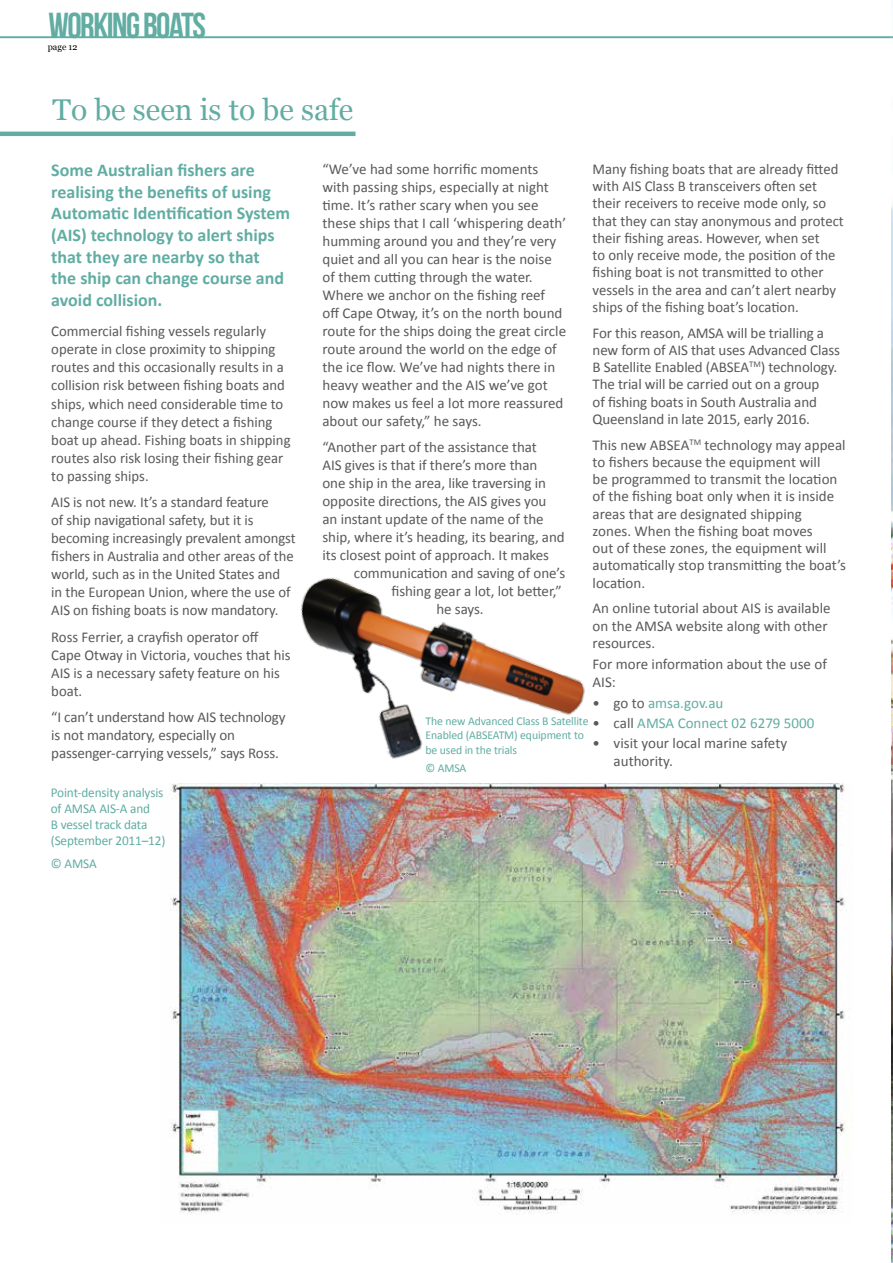
<style>
.page{position:relative;width:893px;height:1263px;background:#fff}
.page>*{position:absolute;margin:0;border:0;box-sizing:border-box;transform-origin:0 0}
.t1{font:36.15px "Bebas Neue";letter-spacing:-.04em;color:#61ada3}
.t2{font:30px "Georgia";color:#61ada3}
.t3{font:700 18px/21.6px "Calibri";color:#61ada3}
.t4{font:15px/18px "Calibri";color:#58595b}
.t5{font:15px "Calibri";color:#61ada3}
.t6{font:13.5px/16.2px "Calibri";letter-spacing:-.01em;color:#61ada3}
.t7{font:12px/14.4px "Calibri";letter-spacing:-.01em;color:#61ada3}
.t8{font:9px "Georgia";color:#000}
.s1{color:#58595b}
</style>
<div class="page">
<img style="left:891px;top:38px;width:2px;height:1225px">
<hr style="left:0;top:36px;width:891px;height:2px;background:#61ada3">
<hr style="left:0;top:132px;width:355px;height:4px;background:#61ada3">
<img style="left:170px;top:784px;width:676px;height:430px">
<img style="left:252px;top:577px;width:361px;height:248px">
<h1 class="t1" style="left:49px;top:5px;width:159px">WORKING BOATS</h1>
<p class="t8" style="left:48px;top:41px;width:31px">page 12</p>
<h2 class="t2" style="left:52px;top:91px;width:302px">To be seen is to be safe</h2>
<p class="t3" style="left:51px;top:159px;width:240px">Some Australian fishers are realising the benefits of using<br>Automatic Identification System (AIS) technology to alert ships that they are nearby so that<br>the ship can change course and avoid collision.</p>
<p class="t4" style="left:51px;top:323px;width:241px">Commercial fishing vessels regularly operate in close proximity to shipping routes and this occasionally results in a collision risk between fishing boats and ships, which need considerable time to change course if they detect a fishing boat up ahead. Fishing boats in shipping routes also risk losing their fishing gear to passing ships.</p>
<p class="t4" style="left:51px;top:493px;width:246px">AIS is not new. It’s a standard feature<br>of ship navigational safety, but it is becoming increasingly prevalent amongst fishers in Australia and other areas of the world, such as in the United States and<br>in the European Union, where the use of AIS on fishing boats is now mandatory.</p>
<p class="t4" style="left:51px;top:628px;width:241px">Ross Ferrier, a crayfish operator off<br>Cape Otway in Victoria, vouches that his<br>AIS is a necessary safety feature on his boat.</p>
<p class="t4" style="left:51px;top:708px;width:236px">“I can’t understand how AIS technology is not mandatory, especially on passenger-carrying vessels,” says Ross.</p>
<p class="t6" style="left:51px;top:784px;width:116px">Point-density analysis of AMSA AIS-A and<br>B vessel track data (September 2011–12)</p>
<p class="t6" style="left:51px;top:855px;width:47px">© AMSA</p>
<p class="t4" style="left:593px;top:160px;width:253px;line-height:17.2px">Many fishing boats that are already fitted with AIS Class B transceivers often set their receivers to receive mode only, so that they can stay anonymous and protect their fishing areas. However, when set<br>to only receive mode, the position of the fishing boat is not transmitted to other vessels in the area and can’t alert nearby ships of the fishing boat’s location.</p>
<p class="t4" style="left:593px;top:324px;width:249px;line-height:17.2px">For this reason, AMSA will be trialling a new form of AIS that uses Advanced Class B Satellite Enabled (ABSEA<sup>TM</sup>) technology.<br>The trial will be carried out on a group<br>of fishing boats in South Australia and Queensland in late 2015, early 2016.</p>
<p class="t4" style="left:593px;top:436px;width:255px;line-height:17.2px">This new ABSEA<sup>TM</sup> technology may appeal to fishers because the equipment will<br>be programmed to transmit the location of the fishing boat only when it is inside areas that are designated shipping<br>zones. When the fishing boat moves<br>out of these zones, the equipment will automatically stop transmitting the boat’s location.</p>
<p class="t4" style="left:593px;top:600px;width:239px;line-height:17.2px">An online tutorial about AIS is available on the AMSA website along with other resources.</p>
<p class="t4" style="left:593px;top:655px;width:236px">For more information about the use of<br>AIS:</p>
<p class="t5" style="left:593px;top:693px;width:132px"><span class="s1">• go to</span> amsa.gov.au</p>
<p class="t5" style="left:593px;top:713px;width:223px"><span class="s1">• call</span> AMSA Connect 02 6279 5000</p>
<p class="t4" style="left:614px;top:734px;width:175px;text-indent:-21px">• visit your local marine safety authority.</p>
<p class="t4" style="left:322px;top:160px;width:245px">“We’ve had some horrific moments with passing ships, especially at night time. It’s rather scary when you see these ships that I call ‘whispering death’ humming around you and they’re very quiet and all you can hear is the noise of them cutting through the water.<br>Where we anchor on the fishing reef<br>off Cape Otway, it’s on the north bound route for the ships doing the great circle route around the world on the edge of the ice flow. We’ve had nights there in heavy weather and the AIS we’ve got now makes us feel a lot more reassured about our safety,” he says.</p>
<p class="t4" style="left:322px;top:438px;width:244px">“Another part of the assistance that<br>AIS gives is that if there’s more than<br>one ship in the area, like traversing in opposite directions, the AIS gives you an instant update of the name of the ship, where it’s heading, its bearing, and its closest point of approach. It makes</p>
<p class="t4" style="left:354px;top:564px;width:213px">communication and saving of one’s</p>
<p class="t4" style="left:391px;top:582px;width:172px">fishing gear a lot, lot better,”</p>
<p class="t4" style="left:436px;top:600px;width:49px">he says.</p>
<p class="t7" style="left:426px;top:714px;width:164px">The new Advanced Class B Satellite<br>Enabled (ABSEATM) equipment to be used in the trials</p>
<p class="t7" style="left:426px;top:761px;width:42px">© AMSA</p>
</div>
